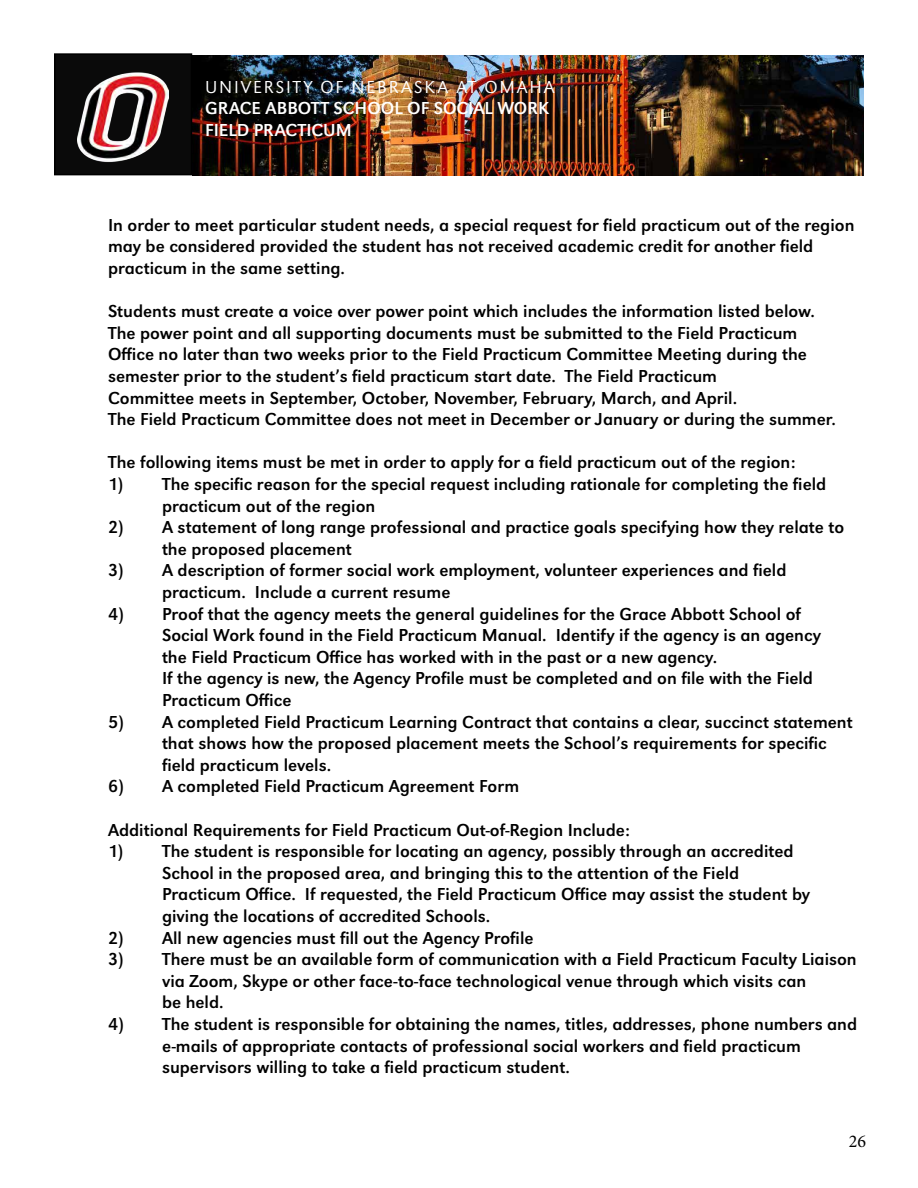
<style>
.page{position:relative;width:918px;height:1188px;background:#fff}
.page>*{position:absolute;margin:0;border:0;box-sizing:border-box;transform-origin:0 0}
.t1{font:18px/21.6px "URW Grotesk";color:#000}
.t2{font:18px/21.6px "URW Grotesk";color:#fff}
.t3{font:300 18px "URW Grotesk";letter-spacing:.1em;color:#fff}
.t4{font:18px "Minion Pro";color:#000}
</style>
<div class="page">
<img style="left:192px;top:55px;width:672px;height:120px">
<div style="left:55px;top:54px;width:136px;height:121px;background:#0a0a0a"></div>
<div style="left:54px;top:53px;width:138px;height:122px;border:2px solid #000"></div>
<img style="left:78px;top:72px;width:90px;height:91px">
<p class="t3" style="left:205px;top:76px;width:351px">UNIVERSITY OF NEBRASKA AT OMAHA</p>
<p class="t2" style="left:205px;top:97px;width:345px">GRACE ABBOTT SCHOOL OF SOCIAL WORK<br>FIELD PRACTICUM</p>
<p class="t1" style="left:108px;top:214px;width:748px">In order to meet particular student needs, a special request for field practicum out of the region may be considered provided the student has not received academic credit for another field practicum in the same setting.</p>
<p class="t1" style="left:108px;top:300px;width:730px">Students must create a voice over power point which includes the information listed below.<br>The power point and all supporting documents must be submitted to the Field Practicum Office no later than two weeks prior to the Field Practicum Committee Meeting during the semester prior to the student’s field practicum start date. The Field Practicum<br>Committee meets in September, October, November, February, March, and April.<br>The Field Practicum Committee does not meet in December or January or during the summer.</p>
<p class="t1" style="left:108px;top:452px;width:689px">The following items must be met in order to apply for a field practicum out of the region:</p>
<p class="t1" style="left:162px;top:473px;width:666px;text-indent:-54px">1) The specific reason for the special request including rationale for completing the field practicum out of the region</p>
<p class="t1" style="left:162px;top:516px;width:684px;text-indent:-54px">2) A statement of long range professional and practice goals specifying how they relate to the proposed placement</p>
<p class="t1" style="left:162px;top:560px;width:626px;text-indent:-54px">3) A description of former social work employment, volunteer experiences and field practicum. Include a current resume</p>
<p class="t1" style="left:162px;top:603px;width:660px;text-indent:-54px">4) Proof that the agency meets the general guidelines for the Grace Abbott School of Social Work found in the Field Practicum Manual. Identify if the agency is an agency the Field Practicum Office has worked with in the past or a new agency.<br>If the agency is new, the Agency Profile must be completed and on file with the Field Practicum Office</p>
<p class="t1" style="left:162px;top:711px;width:692px;text-indent:-54px">5) A completed Field Practicum Learning Contract that contains a clear, succinct statement that shows how the proposed placement meets the School’s requirements for specific field practicum levels.</p>
<p class="t1" style="left:108px;top:776px;width:413px">6) A completed Field Practicum Agreement Form</p>
<p class="t1" style="left:108px;top:819px;width:524px">Additional Requirements for Field Practicum Out-of-Region Include:</p>
<p class="t1" style="left:162px;top:840px;width:650px;text-indent:-54px">1) The student is responsible for locating an agency, possibly through an accredited School in the proposed area, and bringing this to the attention of the Field Practicum Office. If requested, the Field Practicum Office may assist the student by giving the locations of accredited Schools.</p>
<p class="t1" style="left:108px;top:927px;width:427px">2) All new agencies must fill out the Agency Profile</p>
<p class="t1" style="left:162px;top:948px;width:696px;text-indent:-54px">3) There must be an available form of communication with a Field Practicum Faculty Liaison via Zoom, Skype or other face-to-face technological venue through which visits can<br>be held.</p>
<p class="t1" style="left:162px;top:1013px;width:697px;text-indent:-54px">4) The student is responsible for obtaining the names, titles, addresses, phone numbers and e-mails of appropriate contacts of professional social workers and field practicum supervisors willing to take a field practicum student.</p>
<p class="t4" style="left:849px;top:1129px;width:19px">26</p>
</div>
